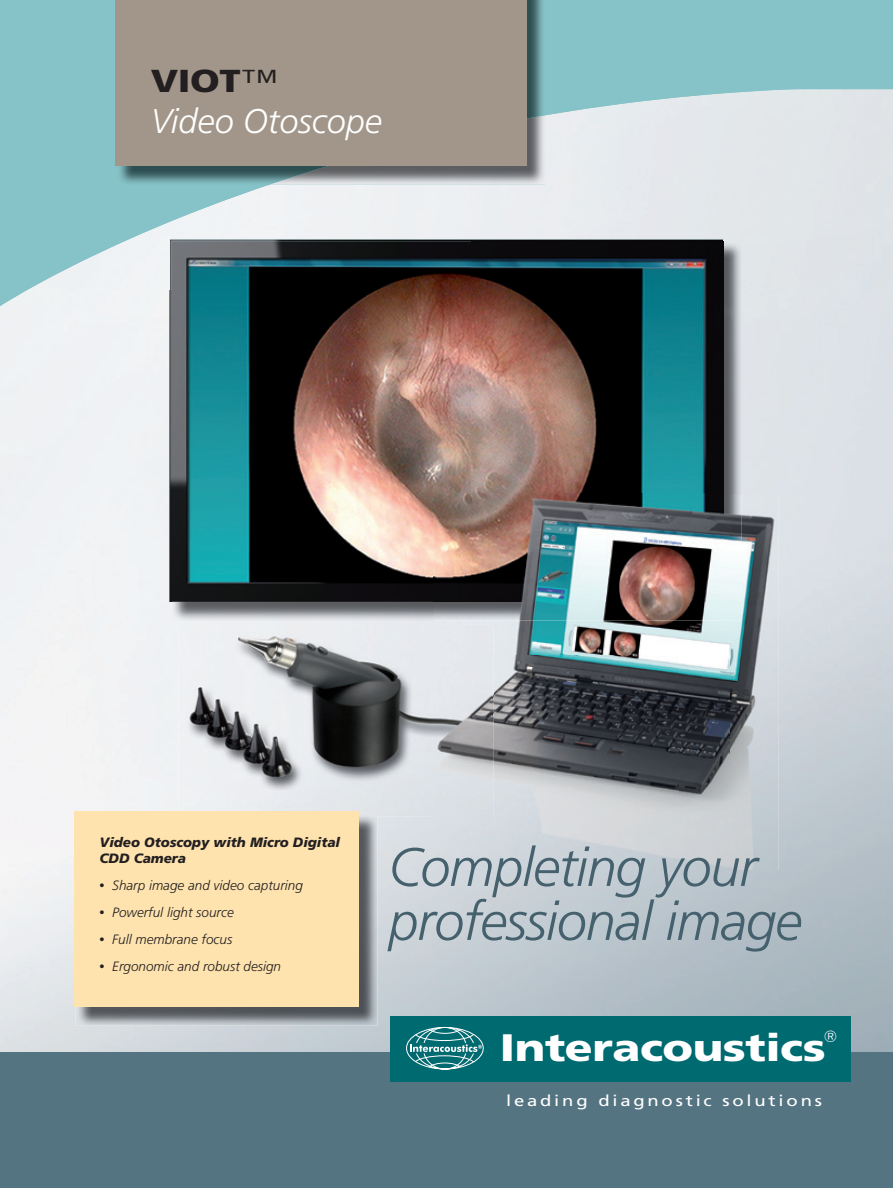
<style>
.page{position:relative;width:893px;height:1188px;background:#fff}
.page>*{position:absolute;margin:0;border:0;box-sizing:border-box;transform-origin:0 0}
.t1{font:italic 300 54px/54px "Frutiger LT";letter-spacing:-.02em;color:#46616e}
.t2{font:900 38.25px "Frutiger LT";letter-spacing:-.01em;color:#fff;scale:1.2 1}
.t3{font:italic 300 34.2px "Frutiger LT";color:#fff}
.t4{font:900 31.8px "Frutiger LT";color:#231f20;scale:1.2 1}
.t5{font:300 16.2px "Futura BT";color:#fff}
.t6{font:15.45px "Frutiger LT";letter-spacing:.15em;color:#fff;scale:1.2 1}
.t7{font:13.65px "Frutiger LT";color:#fff}
.t8{font:italic 300 13.5px "Frutiger LT";color:#231f20}
.t9{font:italic 900 13.5px/16.2px "Frutiger LT";color:#231f20}
.s1{font-weight:300}
.s2{font-family:"Myriad Pro";font-weight:400;font-style:normal;font-size:18px}
</style>
<div class="page">
<img style="left:0;top:306px;width:893px;height:746px">
<svg style="left:0;top:0;width:893px;height:306px;background:#bbd8dc"></svg>
<img style="left:473px;top:241px;width:268px;height:253px">
<img style="left:172px;top:602px;width:262px;height:18px">
<img style="left:170px;top:240px;width:553px;height:51px">
<img style="left:170px;top:291px;width:2px;height:311px">
<img style="left:172px;top:241px;width:301px;height:361px">
<img style="left:117px;top:0;width:428px;height:185px">
<div style="left:115px;top:0;width:411px;height:166px;background:#a19689"></div>
<div style="left:0;top:1052px;width:893px;height:136px;background:#557482"></div>
<div style="left:390px;top:1016px;width:460px;height:65px;background:#006a71"></div>
<svg style="left:406px;top:1027px;width:78px;height:42px"></svg>
<img style="left:179px;top:625px;width:304px;height:191px">
<img style="left:185px;top:634px;width:298px;height:156px">
<img style="left:729px;top:494px;width:49px;height:376px">
<img style="left:434px;top:620px;width:295px;height:35px">
<img style="left:483px;top:655px;width:197px;height:161px">
<img style="left:680px;top:655px;width:49px;height:215px">
<img style="left:434px;top:816px;width:246px;height:54px">
<img style="left:434px;top:494px;width:307px;height:126px">
<img style="left:434px;top:494px;width:289px;height:108px">
<img style="left:76px;top:816px;width:302px;height:210px">
<img style="left:359px;top:813px;width:19px;height:3px">
<div style="left:74px;top:812px;width:285px;height:195px;background:#fee3af"></div>
<h3 class="t4" style="left:151px;top:62px;width:108px">VIOT<span class="s1">™</span></h3>
<h3 class="t3" style="left:151px;top:102px;width:233px">Video Otoscope</h3>
<p class="t9" style="left:100px;top:834px;width:242px">Video Otoscopy with Micro Digital<br>CDD Camera</p>
<p class="t8" style="left:100px;top:878px;width:205px"><span class="s2">•</span> Sharp image and video capturing</p>
<p class="t8" style="left:100px;top:905px;width:136px"><span class="s2">•</span> Powerful light source</p>
<p class="t8" style="left:100px;top:932px;width:134px"><span class="s2">•</span> Full membrane focus</p>
<p class="t8" style="left:100px;top:959px;width:183px"><span class="s2">•</span> Ergonomic and robust design</p>
<h1 class="t1" style="left:388px;top:841px;width:415px">Completing your professional image</h1>
<h2 class="t2" style="left:500px;top:1025px;width:273px">Interacoustics</h2>
<p class="t5" style="left:824px;top:1027px;width:15px">®</p>
<p class="t7" style="left:811px;top:1047px;width:12px">®</p>
<p class="t6" style="left:506px;top:1091px;width:265px">leading diagnostic solutions</p>
</div>
